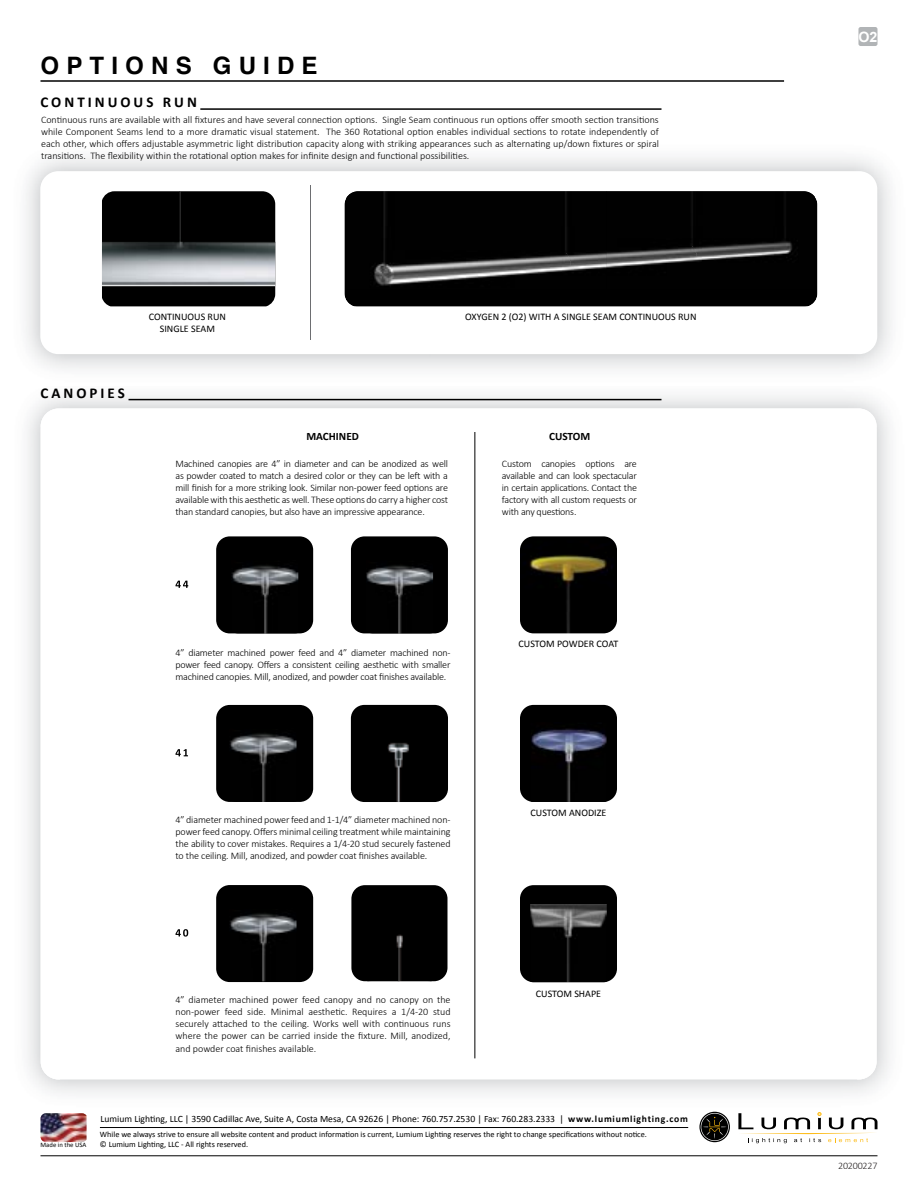
<style>
.page{position:relative;width:918px;height:1188px;background:#fff}
.page>*{position:absolute;margin:0;border:0;box-sizing:border-box;transform-origin:0 0}
.t1{font:700 24px "Helvetica";letter-spacing:.3em;color:#000}
.t2{font:700 15px "Calibri";letter-spacing:.2em;color:#000}
.t3{font:700 14.25px "Arial";color:#fff}
.t4{font:700 11.25px "Calibri";color:#000}
.t5{font:300 10.05px/12px "Calibri";letter-spacing:-.02em;color:#000;text-align:justify}
.t6{font:10.05px/12px "Calibri";color:#000;text-align:center}
.t7{font:300 10.05px "Calibri";letter-spacing:-.02em;color:#231f20}
.t8{font:9.6px "Calibri";color:#000}
.t9{font:8.25px/9.9px "Calibri";color:#000}
.t10{font:6.75px "Calibri";color:#000}
.s1{font-weight:700}
</style>
<div class="page">
<img style="left:27px;top:428px;width:33px;height:665px">
<div style="left:41px;top:408px;width:836px;height:672px;background:#fff;border-radius:18px"></div>
<svg style="left:175px;top:581px;width:13px;height:7px"></svg>
<img style="left:380px;top:633px;width:57px;height:1px">
<div style="left:351px;top:536px;width:97px;height:97px;background:#000;border-radius:14px"></div>
<img style="left:366px;top:565px;width:67px;height:68px">
<svg style="left:175px;top:749px;width:13px;height:7px"></svg>
<div style="left:351px;top:705px;width:97px;height:97px;background:#000;border-radius:13px"></div>
<img style="left:387px;top:742px;width:22px;height:60px">
<svg style="left:175px;top:929px;width:13px;height:8px"></svg>
<div style="left:351px;top:885px;width:96px;height:96px;background:#000;border-radius:13px"></div>
<img style="left:368px;top:981px;width:63px;height:1px">
<img style="left:396px;top:934px;width:7px;height:47px">
<img style="left:227px;top:633px;width:57px;height:1px">
<div style="left:216px;top:536px;width:97px;height:97px;background:#000;border-radius:14px"></div>
<img style="left:232px;top:565px;width:66px;height:68px">
<div style="left:216px;top:705px;width:97px;height:97px;background:#000;border-radius:14px"></div>
<img style="left:229px;top:733px;width:68px;height:69px">
<div style="left:520px;top:705px;width:97px;height:97px;background:#000;border-radius:14px"></div>
<img style="left:531px;top:728px;width:76px;height:74px">
<div style="left:520px;top:885px;width:97px;height:97px;background:#000;border-radius:14px"></div>
<img style="left:530px;top:904px;width:77px;height:78px">
<img style="left:520px;top:536px;width:97px;height:97px">
<hr style="left:200px;top:108px;width:462px;height:2px;background:#000">
<hr style="left:129px;top:399px;width:533px;height:1px;background:#000">
<hr style="left:310px;top:186px;width:1px;height:154px;background:#6d6e71">
<div style="left:216px;top:885px;width:97px;height:97px;background:#000;border-radius:14px"></div>
<img style="left:230px;top:913px;width:67px;height:68px">
<hr style="left:474px;top:432px;width:1px;height:626px;background:#000">
<div style="left:102px;top:286px;width:173px;height:20px;background:#000"></div>
<img style="left:102px;top:191px;width:173px;height:95px">
<div style="left:344px;top:197px;width:473px;height:109px;background:#000"></div>
<img style="left:346px;top:191px;width:469px;height:98px">
<svg style="left:566px;top:253px;width:4px;height:13px"></svg>
<svg style="left:692px;top:246px;width:4px;height:10px"></svg>
<svg style="left:699px;top:1112px;width:31px;height:30px"></svg>
<svg style="left:701px;top:1113px;width:28px;height:28px"></svg>
<svg style="left:701px;top:1114px;width:27px;height:26px"></svg>
<svg style="left:703px;top:1117px;width:24px;height:22px"></svg>
<svg style="left:738px;top:1112px;width:140px;height:31px"></svg>
<img style="left:41px;top:1113px;width:46px;height:29px">
<hr style="left:100px;top:1127px;width:588px;height:1px;background:#000">
<hr style="left:40px;top:80px;width:744px;height:2px;background:#000">
<div style="left:858px;top:27px;width:19px;height:19px;background:#b1b4b6;border-radius:2px"></div>
<hr style="left:40px;top:1156px;width:838px;height:1px;background:#000">
<h1 class="t1" style="left:40px;top:46px;width:279px">OPTIONS GUIDE</h1>
<h2 class="t2" style="left:40px;top:92px;width:158px">CONTINUOUS RUN</h2>
<p class="t5" style="left:41px;top:114px;width:619px">Continuous runs are available with all fixtures and have several connection options. Single Seam continuous run options offer smooth section transitions while Component Seams lend to a more dramatic visual statement. The 360 Rotational option enables individual sections to rotate independently of each other, which offers adjustable asymmetric light distribution capacity along with striking appearances such as alternating up/down fixtures or spiral transitions. The flexibility within the rotational option makes for infinite design and functional possibilities.</p>
<h2 class="t2" style="left:40px;top:382px;width:86px">CANOPIES</h2>
<p class="t6" style="left:149px;top:310px;width:79px">CONTINUOUS RUN<br>SINGLE SEAM</p>
<p class="t6" style="left:465px;top:310px;width:233px">OXYGEN 2 (O2) WITH A SINGLE SEAM CONTINUOUS RUN</p>
<p class="t4" style="left:306px;top:429px;width:54px">MACHINED</p>
<p class="t4" style="left:549px;top:429px;width:43px">CUSTOM</p>
<p class="t5" style="left:175px;top:457px;width:274px">Machined canopies are 4” in diameter and can be anodized as well as powder coated to match a desired color or they can be left with a mill finish for a more striking look. Similar non-power feed options are available with this aesthetic as well. These options do carry a higher cost than standard canopies, but also have an impressive appearance.</p>
<p class="t5" style="left:502px;top:457px;width:137px">Custom canopies options are available and can look spectacular in certain applications. Contact the factory with all custom requests or with any questions.</p>
<p class="t5" style="left:175px;top:646px;width:277px">4” diameter machined power feed and 4” diameter machined non&shy;power feed canopy. Offers a consistent ceiling aesthetic with smaller machined canopies. Mill, anodized, and powder coat finishes available.</p>
<p class="t6" style="left:519px;top:637px;width:101px">CUSTOM POWDER COAT</p>
<p class="t5" style="left:175px;top:814px;width:277px">4” diameter machined power feed and 1-1/4” diameter machined non&shy;power feed canopy. Offers minimal ceiling treatment while maintaining the ability to cover mistakes. Requires a 1/4-20 stud securely fastened to the ceiling. Mill, anodized, and powder coat finishes available.</p>
<p class="t6" style="left:531px;top:806px;width:77px">CUSTOM ANODIZE</p>
<p class="t5" style="left:175px;top:994px;width:277px">4” diameter machined power feed canopy and no canopy on the non-power feed side. Minimal aesthetic. Requires a 1/4-20 stud securely attached to the ceiling. Works well with continuous runs where the power can be carried inside the fixture. Mill, anodized, and powder coat finishes available.</p>
<p class="t6" style="left:536px;top:987px;width:67px">CUSTOM SHAPE</p>
<p class="t10" style="left:40px;top:1140px;width:47px">Made in the USA</p>
<p class="t8" style="left:101px;top:1112px;width:589px">Lumium Lighting, LLC | 3590 Cadillac Ave, Suite A, Costa Mesa, CA 92626 | Phone: 760.757.2530 | Fax: 760.283.2333 | <span class="s1">www.lumiumlighting.com</span></p>
<p class="t9" style="left:100px;top:1129px;width:549px">While we always strive to ensure all website content and product information is current, Lumium Lighting reserves the right to change specifications without notice. © Lumium Lighting, LLC - All rights reserved.</p>
<h3 class="t3" style="left:859px;top:27px;width:21px">O2</h3>
<p class="t7" style="left:838px;top:1159px;width:41px">20200227</p>
</div>
